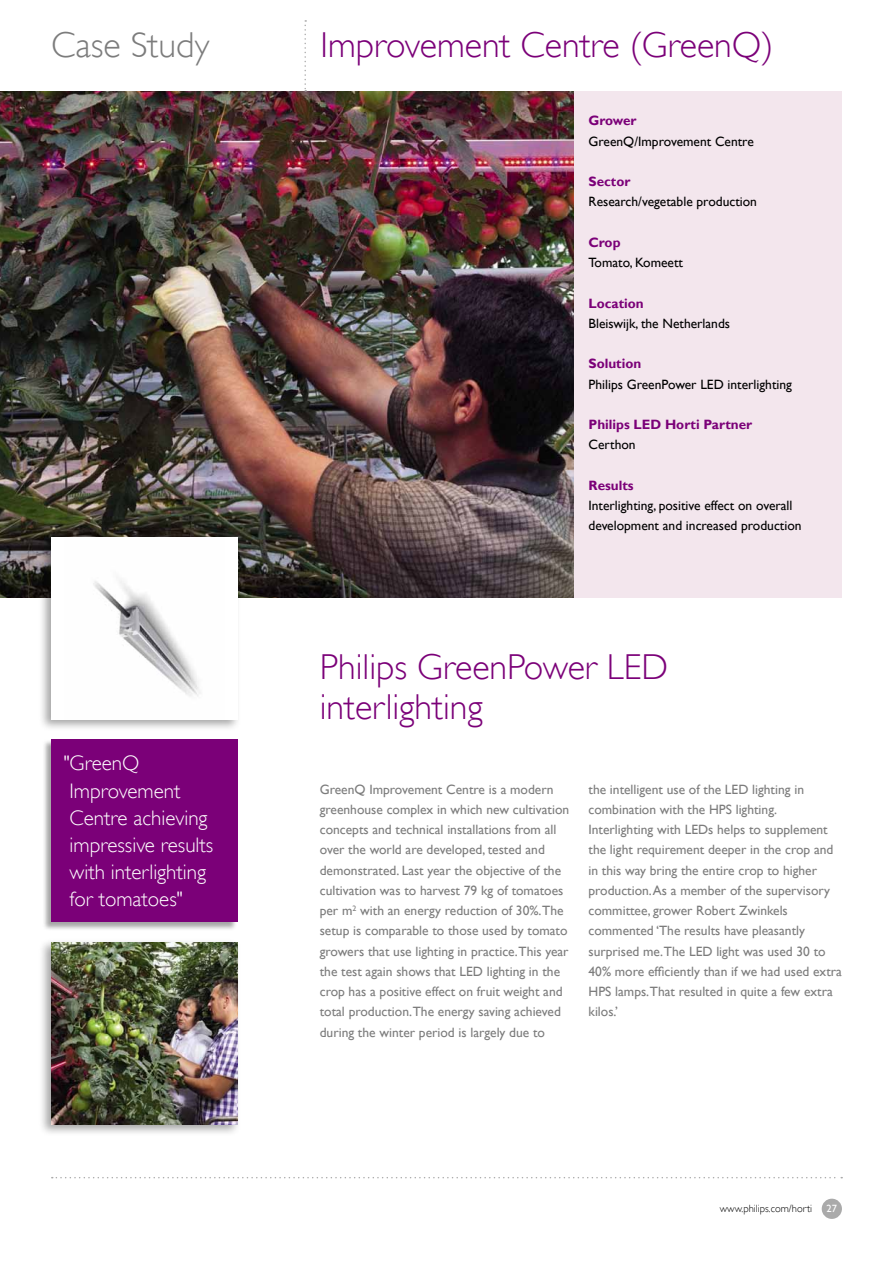
<style>
.page{position:relative;width:893px;height:1263px;background:#fff}
.page>*{position:absolute;margin:0;border:0;box-sizing:border-box;transform-origin:0 0}
.t1{font:36px/40.5px "Gill Sans Alt One WGL Light";color:#7b0078}
.t2{font:36px "Gill Sans Alt One WGL Light";color:#7c7c7c}
.t3{font:21px/27px "Gill Sans Alt One WGL Light";color:#fff}
.t4{font:13.5px/20.2px "Gill Sans Alt One WGL";color:#7c7c7c}
.t5{font:13.5px/20.2px "Gill Sans Alt One WGL";color:#000}
.t6{font:700 13.5px "Gill Sans Alt One WGL";color:#7b0078}
.t7{font:10.5px "Gill Sans Alt One WGL Light";color:#000}
.t8{font:10.5px "Gill Sans Alt One WGL";color:#fff}
</style>
<div class="page">
<div style="left:822px;top:1199px;width:20px;height:20px;background:#aaa;border-radius:50%"></div>
<svg style="left:52px;top:1177px;width:790px;height:1px"></svg>
<div style="left:573px;top:92px;width:269px;height:506px;background:#f3e6ed"></div>
<img style="left:0;top:92px;width:573px;height:506px">
<div style="left:39px;top:533px;width:202px;height:199px;background:#000;opacity:.35"></div>
<div style="left:51px;top:537px;width:186px;height:182px;background:#fff"></div>
<img style="left:93px;top:580px;width:108px;height:116px">
<div style="left:39px;top:938px;width:202px;height:199px;background:#000;opacity:.35"></div>
<img style="left:51px;top:942px;width:186px;height:182px">
<svg style="left:304px;top:20px;width:2px;height:72px"></svg>
<div style="left:42px;top:739px;width:196px;height:192px;background:#000;opacity:.35"></div>
<div style="left:51px;top:740px;width:186px;height:182px;background:#7b0078"></div>
<h1 class="t2" style="left:51px;top:21px;width:160px">Case Study</h1>
<h2 class="t3" style="left:64px;top:750px;width:151px">"GreenQ<br>Improvement<br>Centre achieving impressive results with interlighting for tomatoes"</h2>
<h1 class="t1" style="left:320px;top:25px;width:454px">Improvement Centre (GreenQ)</h1>
<p class="t6" style="left:588px;top:111px;width:50px">Grower</p>
<p class="t5" style="left:588px;top:131px;width:167px">GreenQ/Improvement Centre</p>
<p class="t6" style="left:588px;top:172px;width:43px">Sector</p>
<p class="t5" style="left:588px;top:191px;width:170px">Research/vegetable production</p>
<p class="t6" style="left:588px;top:233px;width:34px">Crop</p>
<p class="t5" style="left:588px;top:252px;width:96px">Tomato, Komeett</p>
<p class="t6" style="left:588px;top:294px;width:57px">Location</p>
<p class="t5" style="left:588px;top:313px;width:143px">Bleiswijk, the Netherlands</p>
<p class="t6" style="left:588px;top:354px;width:54px">Solution</p>
<p class="t5" style="left:588px;top:374px;width:205px">Philips GreenPower LED interlighting</p>
<p class="t6" style="left:588px;top:415px;width:165px">Philips LED Horti Partner</p>
<p class="t5" style="left:588px;top:434px;width:49px">Certhon</p>
<p class="t6" style="left:588px;top:476px;width:47px">Results</p>
<p class="t5" style="left:588px;top:495px;width:215px">Interlighting, positive effect on overall development and increased production</p>
<h1 class="t1" style="left:320px;top:647px;width:350px">Philips GreenPower LED interlighting</h1>
<p class="t4" style="left:320px;top:779px;width:251px">GreenQ Improvement Centre is a modern greenhouse complex in which new cultivation concepts and technical installations from all over the world are developed, tested and demonstrated. Last year the objective of the cultivation was to harvest 79 kg of tomatoes per m<sup>2</sup> with an energy reduction of 30%.The setup is comparable to those used by tomato growers that use lighting in practice.This year the test again shows that LED lighting in the crop has a positive effect on fruit weight and total production.The energy saving achieved during the winter period is largely due to</p>
<p class="t4" style="left:588px;top:779px;width:255px">the intelligent use of the LED lighting in combination with the HPS lighting.<br>Interlighting with LEDs helps to supplement the light requirement deeper in the crop and in this way bring the entire crop to higher production. As a member of the supervisory committee, grower Robert Zwinkels commented ‘The results have pleasantly surprised me.The LED light was used 30 to 40% more efficiently than if we had used extra HPS lamps.That resulted in quite a few extra kilos.’</p>
<p class="t7" style="left:720px;top:1202px;width:94px">www.philips.com/horti</p>
<p class="t8" style="left:826px;top:1201px;width:12px">27</p>
</div>
